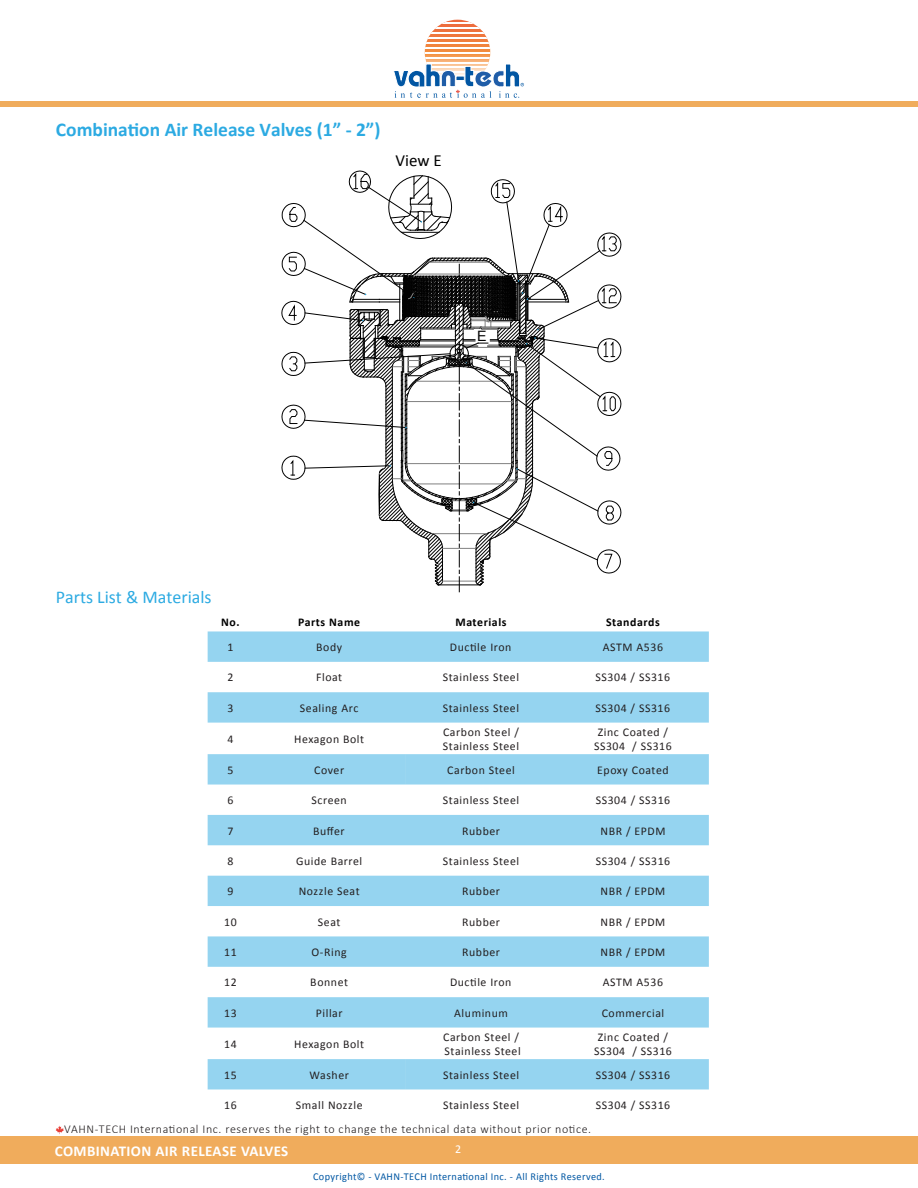
<style>
.page{position:relative;width:918px;height:1188px;background:#fff}
.page>*{position:absolute;margin:0;border:0;box-sizing:border-box;transform-origin:0 0}
.t1{font:700 19.5px "Calibri";color:#2caae2}
.t2{font:18px "Calibri";color:#2caae2}
.t3{font:16.95px "Calibri";color:#010101}
.t4{font:700 15px "Calibri";letter-spacing:.025em;color:#fff}
.t5{font:14.25px "Arial";color:#010101}
.t6{font:300 12px "Calibri";letter-spacing:.05em;color:#231f20}
.t7{font:12px "Calibri";color:#fff}
.t8{font:11.85px/14.2px "Calibri";letter-spacing:.05em;color:#231f20}
.t9{font:700 11.85px "Calibri";letter-spacing:.05em;color:#000}
.t10{font:10.5px "Calibri";letter-spacing:.035em;color:#0057a3}
</style>
<div class="page">
<svg style="left:393px;top:19px;width:131px;height:79px"></svg>
<div style="left:0;top:1137px;width:918px;height:27px;background:#f0ac5c"></div>
<div style="left:0;top:101px;width:918px;height:6px;background:#f0ac5c"></div>
<svg style="left:55px;top:1126px;width:9px;height:8px"></svg>
<svg style="left:281px;top:171px;width:340px;height:421px"></svg>
<svg style="left:208px;top:631px;width:501px;height:92px;fill:#95d4f0"></svg>
<svg style="left:208px;top:754px;width:501px;height:335px;fill:#95d4f0"></svg>
<h1 class="t1" style="left:56px;top:116px;width:326px">Combination Air Release Valves (1” - 2”)</h1>
<h3 class="t3" style="left:396px;top:150px;width:48px">View E</h3>
<p class="t5" style="left:477px;top:327px;width:11px">E</p>
<h2 class="t2" style="left:56px;top:586px;width:157px">Parts List &amp; Materials</h2>
<p class="t9" style="left:221px;top:613px;width:20px">No.</p>
<p class="t9" style="left:298px;top:613px;width:64px">Parts Name</p>
<p class="t9" style="left:455px;top:613px;width:53px">Materials</p>
<p class="t9" style="left:606px;top:613px;width:55px">Standards</p>
<p class="t8" style="left:227px;top:639px;width:7px">1</p>
<p class="t8" style="left:316px;top:639px;width:27px">Body</p>
<p class="t8" style="left:450px;top:639px;width:63px">Ductile Iron</p>
<p class="t8" style="left:603px;top:639px;width:62px">ASTM A536</p>
<p class="t8" style="left:227px;top:670px;width:7px">2</p>
<p class="t8" style="left:316px;top:670px;width:28px">Float</p>
<p class="t8" style="left:443px;top:670px;width:78px">Stainless Steel</p>
<p class="t8" style="left:596px;top:670px;width:76px">SS304 / SS316</p>
<p class="t8" style="left:227px;top:700px;width:7px">3</p>
<p class="t8" style="left:300px;top:700px;width:60px">Sealing Arc</p>
<p class="t8" style="left:443px;top:700px;width:78px">Stainless Steel</p>
<p class="t8" style="left:596px;top:700px;width:76px">SS304 / SS316</p>
<p class="t8" style="left:227px;top:731px;width:7px">4</p>
<p class="t8" style="left:294px;top:731px;width:71px">Hexagon Bolt</p>
<p class="t8" style="left:443px;top:724px;width:78px">Carbon Steel /<br>Stainless Steel</p>
<p class="t8" style="left:594px;top:724px;width:79px;text-align:center">Zinc Coated /<br>SS304 / SS316</p>
<p class="t8" style="left:227px;top:762px;width:7px">5</p>
<p class="t8" style="left:314px;top:762px;width:32px">Cover</p>
<p class="t8" style="left:447px;top:762px;width:69px">Carbon Steel</p>
<p class="t8" style="left:597px;top:762px;width:73px">Epoxy Coated</p>
<p class="t8" style="left:228px;top:793px;width:7px">6</p>
<p class="t8" style="left:312px;top:793px;width:37px">Screen</p>
<p class="t8" style="left:443px;top:793px;width:78px">Stainless Steel</p>
<p class="t8" style="left:596px;top:793px;width:76px">SS304 / SS316</p>
<p class="t8" style="left:228px;top:823px;width:7px">7</p>
<p class="t8" style="left:313px;top:823px;width:33px">Buffer</p>
<p class="t8" style="left:462px;top:823px;width:39px">Rubber</p>
<p class="t8" style="left:601px;top:823px;width:66px">NBR / EPDM</p>
<p class="t8" style="left:228px;top:853px;width:7px">8</p>
<p class="t8" style="left:296px;top:853px;width:68px">Guide Barrel</p>
<p class="t8" style="left:443px;top:853px;width:78px">Stainless Steel</p>
<p class="t8" style="left:596px;top:853px;width:76px">SS304 / SS316</p>
<p class="t8" style="left:228px;top:884px;width:7px">9</p>
<p class="t8" style="left:299px;top:884px;width:62px">Nozzle Seat</p>
<p class="t8" style="left:462px;top:884px;width:39px">Rubber</p>
<p class="t8" style="left:601px;top:884px;width:66px">NBR / EPDM</p>
<p class="t8" style="left:224px;top:914px;width:14px">10</p>
<p class="t8" style="left:318px;top:914px;width:24px">Seat</p>
<p class="t8" style="left:462px;top:914px;width:39px">Rubber</p>
<p class="t8" style="left:601px;top:914px;width:66px">NBR / EPDM</p>
<p class="t8" style="left:224px;top:944px;width:14px">11</p>
<p class="t8" style="left:312px;top:944px;width:37px">O-Ring</p>
<p class="t8" style="left:462px;top:944px;width:39px">Rubber</p>
<p class="t8" style="left:601px;top:944px;width:66px">NBR / EPDM</p>
<p class="t8" style="left:224px;top:975px;width:14px">12</p>
<p class="t8" style="left:310px;top:975px;width:39px">Bonnet</p>
<p class="t8" style="left:450px;top:975px;width:63px">Ductile Iron</p>
<p class="t8" style="left:603px;top:975px;width:62px">ASTM A536</p>
<p class="t8" style="left:224px;top:1005px;width:14px">13</p>
<p class="t8" style="left:316px;top:1005px;width:28px">Pillar</p>
<p class="t8" style="left:454px;top:1005px;width:55px">Aluminum</p>
<p class="t8" style="left:602px;top:1005px;width:64px">Commercial</p>
<p class="t8" style="left:224px;top:1036px;width:14px">14</p>
<p class="t8" style="left:294px;top:1036px;width:71px">Hexagon Bolt</p>
<p class="t8" style="left:443px;top:1029px;width:79px">Carbon Steel /<br>Stainless Steel</p>
<p class="t8" style="left:594px;top:1029px;width:79px;text-align:center">Zinc Coated /<br>SS304 / SS316</p>
<p class="t8" style="left:224px;top:1067px;width:14px">15</p>
<p class="t8" style="left:310px;top:1067px;width:41px">Washer</p>
<p class="t8" style="left:443px;top:1067px;width:78px">Stainless Steel</p>
<p class="t8" style="left:596px;top:1067px;width:76px">SS304 / SS316</p>
<p class="t8" style="left:224px;top:1097px;width:14px">16</p>
<p class="t8" style="left:296px;top:1097px;width:68px">Small Nozzle</p>
<p class="t8" style="left:443px;top:1097px;width:78px">Stainless Steel</p>
<p class="t8" style="left:596px;top:1097px;width:76px">SS304 / SS316</p>
<p class="t6" style="left:64px;top:1122px;width:528px">VAHN-TECH International Inc. reserves the right to change the technical data without prior notice.</p>
<p class="t4" style="left:55px;top:1140px;width:235px">COMBINATION AIR RELEASE VALVES</p>
<p class="t7" style="left:455px;top:1142px;width:8px">2</p>
<p class="t10" style="left:313px;top:1170px;width:293px">Copyright© - VAHN-TECH International Inc. - All Rights Reserved.</p>
</div>
